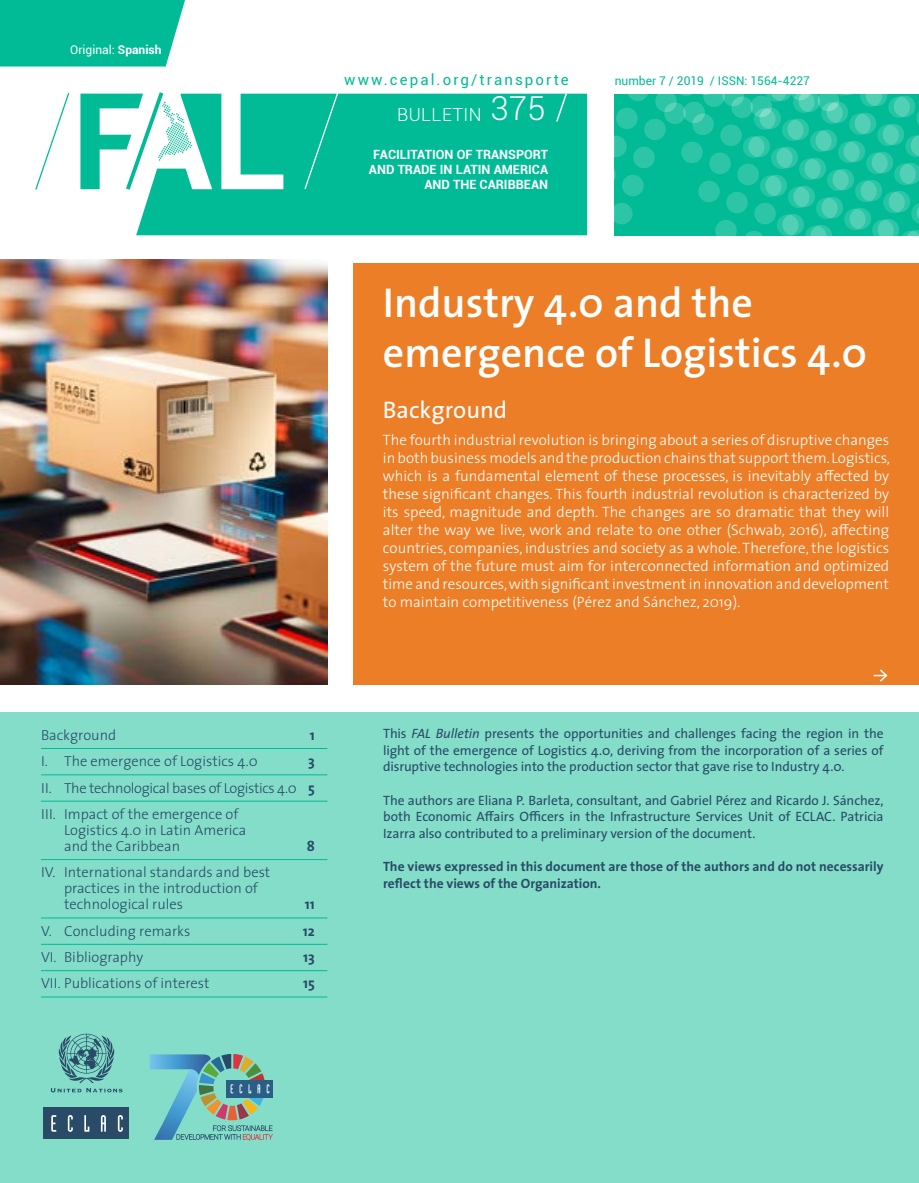
<style>
.page{position:relative;width:919px;height:1183px;background:#fff}
.page>*{position:absolute;margin:0;border:0;box-sizing:border-box;transform-origin:0 0}
.t1{font:600 42px/50.4px "The Sans";color:#fff}
.t2{font:300 33px "Roboto";color:#fff}
.t3{font:24px "The Sans";color:#fff}
.t4{font:300 18px "Roboto";letter-spacing:.025em;color:#fff}
.t5{font:300 15px/18px "The Sans";color:#fff;text-align:justify}
.t6{font:15px "Roboto";letter-spacing:.14em;color:#00bb95}
.t7{font:300 14.55px/16px "The Sans";color:#294b67}
.t8{font:700 14.55px "The Sans";color:#294b67}
.t9{font:13.5px/16.5px "The Sans";letter-spacing:-.005em;color:#294b67;text-align:justify}
.t10{font:700 13.5px/16.5px "The Sans";color:#294b67}
.t11{font:700 12.75px/15.3px "Roboto";color:#fff;text-align:right}
.t12{font:12px "Roboto";color:#00bb95}
.t13{font:12px "Roboto";color:#fff}
.s1{font-weight:700}
.s2{font-style:italic}
</style>
<div class="page">
<div style="left:353px;top:263px;width:565px;height:421px;background:#ed7e28"></div>
<div style="left:0;top:712px;width:918px;height:470px;background:#83ddc9"></div>
<svg style="left:614px;top:94px;width:304px;height:142px;background:#19c19f"></svg>
<div style="left:136px;top:94px;width:451px;height:141px;background:#00bb95"></div>
<svg style="left:555px;top:94px;width:32px;height:29px"></svg>
<svg style="left:35px;top:93px;width:35px;height:97px"></svg>
<svg style="left:303px;top:93px;width:36px;height:97px;background:#0bbd99"></svg>
<svg style="left:80px;top:92px;width:203px;height:102px"></svg>
<div style="left:0;top:0;width:185px;height:66px;background:#00bb95"></div>
<svg style="left:873px;top:669px;width:15px;height:13px"></svg>
<hr style="left:41px;top:748px;width:286px;height:1px;background:#00bb95">
<hr style="left:41px;top:774px;width:286px;height:1px;background:#00bb95">
<hr style="left:41px;top:800px;width:286px;height:1px;background:#00bb95">
<hr style="left:41px;top:859px;width:286px;height:1px;background:#00bb95">
<hr style="left:41px;top:917px;width:286px;height:1px;background:#00bb95">
<hr style="left:41px;top:943px;width:286px;height:1px;background:#00bb95">
<hr style="left:41px;top:970px;width:286px;height:1px;background:#00bb95">
<hr style="left:41px;top:996px;width:286px;height:1px;background:#00bb95">
<svg style="left:149px;top:1054px;width:124px;height:86px"></svg>
<svg style="left:51px;top:1033px;width:71px;height:59px"></svg>
<div style="left:44px;top:1107px;width:85px;height:31px;background:#294b67"></div>
<svg style="left:51px;top:1115px;width:5px;height:16px"></svg>
<svg style="left:68px;top:1115px;width:5px;height:16px"></svg>
<svg style="left:84px;top:1115px;width:5px;height:16px"></svg>
<svg style="left:101px;top:1115px;width:5px;height:16px"></svg>
<svg style="left:118px;top:1115px;width:5px;height:16px"></svg>
<img style="left:0;top:259px;width:327px;height:425px">
<p class="t13" style="left:70px;top:42px;width:93px">Original: <span class="s1">Spanish</span></p>
<p class="t6" style="left:344px;top:69px;width:226px">www.cepal.org/transporte</p>
<p class="t4" style="left:397px;top:102px;width:86px">BULLETIN</p>
<h2 class="t2" style="left:490px;top:86px;width:56px">375</h2>
<p class="t11" style="left:369px;top:146px;width:181px">FACILITATION OF TRANSPORT<br>AND TRADE IN LATIN AMERICA<br>AND THE CARIBBEAN</p>
<p class="t12" style="left:614px;top:72px;width:197px">number 7 / 2019 / ISSN: 1564-4227</p>
<h1 class="t1" style="left:383px;top:276px;width:485px">Industry 4.0 and the emergence of Logistics 4.0</h1>
<h3 class="t3" style="left:383px;top:390px;width:126px">Background</h3>
<p class="t5" style="left:383px;top:430px;width:508px">The fourth industrial revolution is bringing about a series of disruptive changes in both business models and the production chains that support them. Logistics, which is a fundamental element of these processes, is inevitably affected by these significant changes. This fourth industrial revolution is characterized by its speed, magnitude and depth. The changes are so dramatic that they will alter the way we live, work and relate to one other (Schwab, 2016), affecting countries, companies, industries and society as a whole. Therefore, the logistics system of the future must aim for interconnected information and optimized time and resources, with significant investment in innovation and development to maintain competitiveness (Pérez and Sánchez, 2019).</p>
<p class="t7" style="left:41px;top:726px;width:77px">Background</p>
<p class="t8" style="left:310px;top:722px;width:6px">1</p>
<p class="t7" style="left:41px;top:752px;width:218px">I. The emergence of Logistics 4.0</p>
<p class="t7" style="left:41px;top:747px;width:275px;line-height:26.4px;text-align:justify;text-indent:267px"><span class="s1">3<br></span>II. The technological bases of Logistics 4.0 <span class="s1">5<br></span>III. Impact of the emergence of</p>
<p class="t7" style="left:64px;top:821px;width:184px">Logistics 4.0 in Latin America and the Caribbean</p>
<p class="t8" style="left:307px;top:833px;width:10px">8</p>
<p class="t7" style="left:64px;top:863px;width:208px;text-indent:-23px">IV. International standards and best practices in the introduction of technological rules</p>
<p class="t8" style="left:305px;top:892px;width:11px">11</p>
<p class="t7" style="left:41px;top:922px;width:151px">V. Concluding remarks</p>
<p class="t8" style="left:303px;top:918px;width:13px">12</p>
<p class="t7" style="left:41px;top:948px;width:104px">VI. Bibliography</p>
<p class="t8" style="left:303px;top:944px;width:13px">13</p>
<p class="t7" style="left:41px;top:974px;width:170px">VII. Publications of interest</p>
<p class="t8" style="left:303px;top:970px;width:13px">15</p>
<p class="t9" style="left:383px;top:724px;width:502px">This <span class="s2">FAL Bulletin</span> presents the opportunities and challenges facing the region in the light of the emergence of Logistics 4.0, deriving from the incorporation of a series of disruptive technologies into the production sector that gave rise to Industry 4.0.</p>
<p class="t9" style="left:383px;top:791px;width:502px">The authors are Eliana P. Barleta, consultant, and Gabriel Pérez and Ricardo J. Sánchez, both Economic Affairs Officers in the Infrastructure Services Unit of ECLAC. Patricia Izarra also contributed to a preliminary version of the document.</p>
<p class="t10" style="left:383px;top:857px;width:502px">The views expressed in this document are those of the authors and do not necessarily reflect the views of the Organization.</p>
</div>
